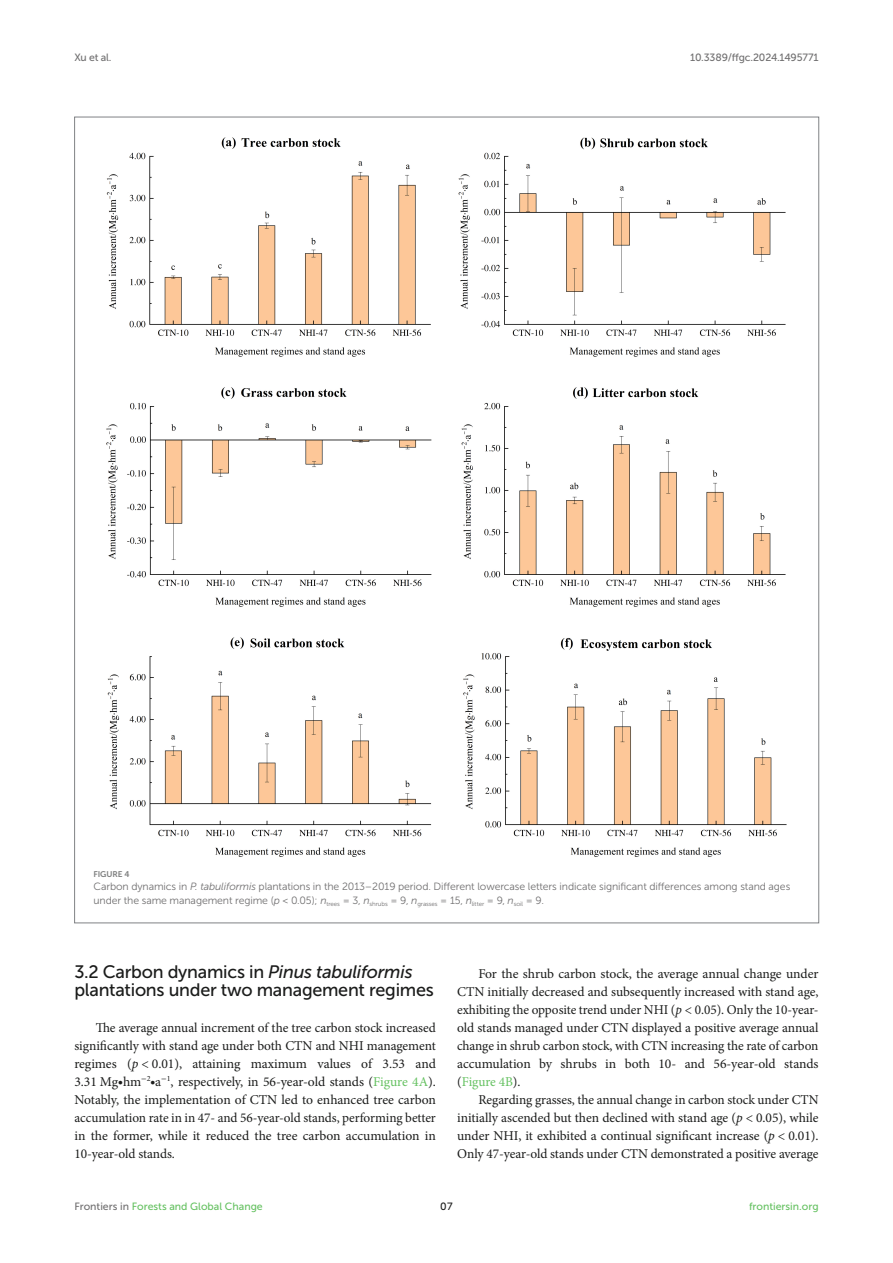
<style>
.page{position:relative;width:893px;height:1263px;background:#fff}
.page>*{position:absolute;margin:0;border:0;box-sizing:border-box;transform-origin:0 0}
.HEAD_2{font:18px/18px "Museo Sans 500";letter-spacing:-.015em;color:#1b1c1b}
.TEXT{font:13.5px/18px "Minion Pro";letter-spacing:-.005em;color:#1b1c1b;text-align:justify}
.FIG_LEG{font:10.5px/13.5px "Museo Sans 300";letter-spacing:-.01em;color:#706f70}
.t1{font:10.5px "Museo Sans 500";color:#65c161}
.t2{font:10.5px "Museo Sans 500";letter-spacing:-.015em;color:#706f70}
.t3{font:10.5px "Museo Sans 500";color:#1b1c1b}
.FIG_HD{font:8.25px "Museo Sans 700";letter-spacing:-.01em;color:#7e7f7f}
.s1{font-style:italic}
.s2{font-family:"STIX General"}
.s3{color:#65c161}
.s4{color:#706f70}
</style>
<div class="page">
<img style="left:106px;top:137px;width:681px;height:720px">
<p class="t2" style="left:74px;top:51px;width:39px">Xu et al.</p>
<p class="t2" style="left:690px;top:51px;width:130px">10.3389/ffgc.2024.1495771</p>
<p class="FIG_HD" style="left:94px;top:869px;width:37px">FIGURE 4</p>
<p class="FIG_LEG" style="left:94px;top:880px;width:698px">Carbon dynamics in <span class="s1">P. tabuliformis</span> plantations in the 2013–2019 period. Different lowercase letters indicate significant differences among stand ages under the same management regime (<span class="s1">p</span> &lt; 0.05); <span class="s1">n</span><sub>trees</sub> = 3, <span class="s1">n</span><sub>shrubs</sub> = 9, <span class="s1">n</span><sub>grasses</sub> = 15, <span class="s1">n</span><sub>litter</sub> = 9, <span class="s1">n</span><sub>soil</sub> = 9.</p>
<p class="HEAD_2" style="left:74px;top:963px;width:361px">3.2 Carbon dynamics in <span class="s1">Pinus tabuliformis </span>plantations under two management regimes</p>
<p class="TEXT" style="left:74px;top:1019px;width:363px;text-indent:21px">The average annual increment of the tree carbon stock increased significantly with stand age under both CTN and NHI management regimes (<span class="s1">p</span> &lt; 0.01), attaining maximum values of 3.53 and 3.31 Mg<span class="s2">∙</span>hm<sup>−</sup><sup>2</sup><span class="s2">∙</span>a<sup>−</sup><sup>1</sup>, respectively, in 56-year-old stands (<span class="s3">Figure 4A</span>).<br>Notably, the implementation of CTN led to enhanced tree carbon accumulation rate in in 47- and 56-year-old stands, performing better in the former, while it reduced the tree carbon accumulation in 10-year-old stands.</p>
<p class="TEXT" style="left:457px;top:965px;width:363px;text-indent:21px">For the shrub carbon stock, the average annual change under CTN initially decreased and subsequently increased with stand age, exhibiting the opposite trend under NHI (<span class="s1">p</span> &lt; 0.05). Only the 10-year&shy;old stands managed under CTN displayed a positive average annual change in shrub carbon stock, with CTN increasing the rate of carbon accumulation by shrubs in both 10- and 56-year-old stands (<span class="s3">Figure 4B</span>).</p>
<p class="TEXT" style="left:457px;top:1091px;width:363px;text-indent:21px">Regarding grasses, the annual change in carbon stock under CTN initially ascended but then declined with stand age (<span class="s1">p</span> &lt; 0.05), while under NHI, it exhibited a continual significant increase (<span class="s1">p</span> &lt; 0.01).<br>Only 47-year-old stands under CTN demonstrated a positive average</p>
<p class="t1" style="left:74px;top:1200px;width:190px"><span class="s4">Frontiers in</span> Forests and Global Change</p>
<p class="t3" style="left:440px;top:1200px;width:14px">07</p>
<p class="t1" style="left:749px;top:1200px;width:71px">frontiersin.org</p>
</div>
